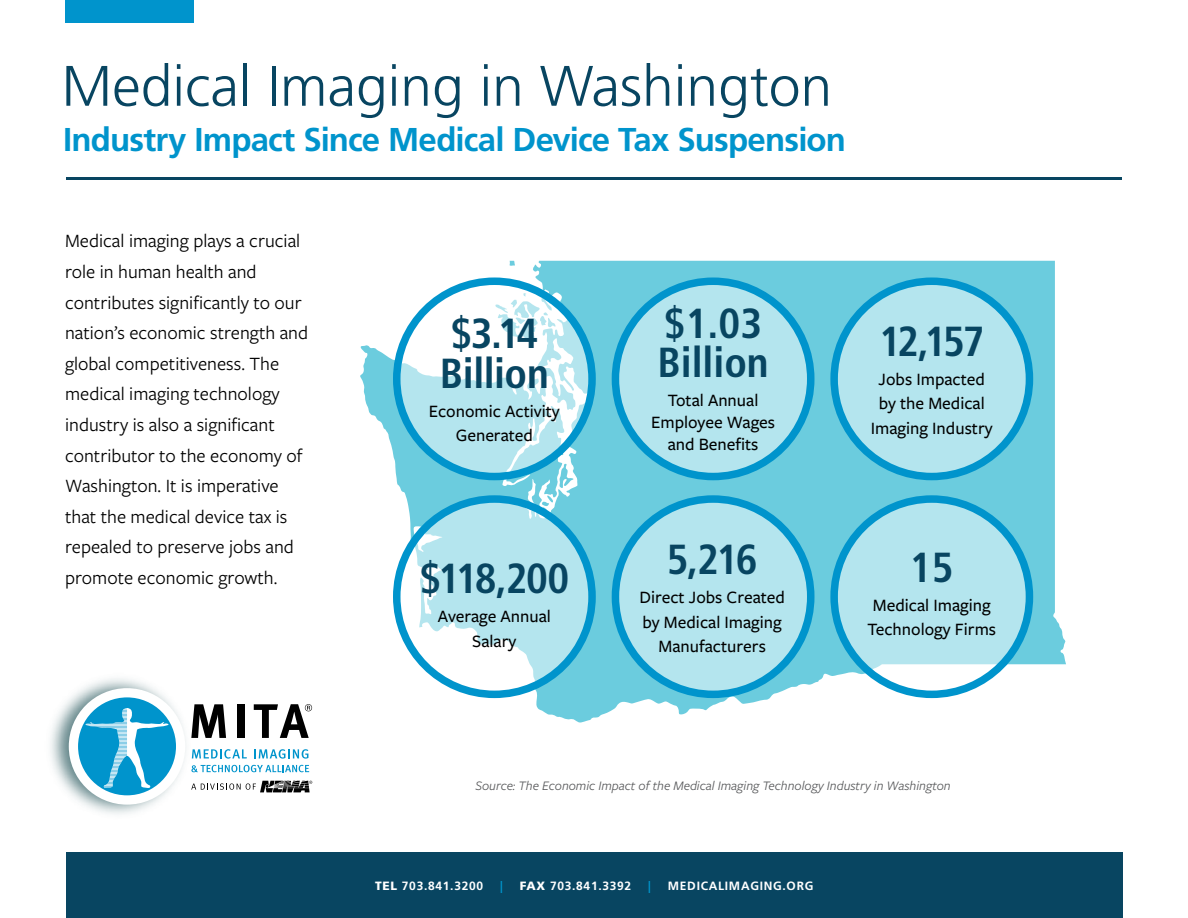
<style>
.page{position:relative;width:1188px;height:918px;background:#fff}
.page>*{position:absolute;margin:0;border:0;box-sizing:border-box;transform-origin:0 0}
.t1{font:300 57px "Frutiger LT Std";color:#084561}
.t2{font:700 condensed 42px/39.6px "Frutiger LT Std";letter-spacing:-.01em;color:#084561}
.t3{font:700 33px "Frutiger LT Std";letter-spacing:-.025em;color:#0094cc}
.t4{font:19.5px/30.6px "Freight Sans Pro";color:#000}
.t5{font:500 18px/24.6px "Freight Sans Pro";color:#000;text-align:center}
.t6{font:italic 13.5px "Freight Sans Pro";color:#58595b}
.t7{font:700 12px "Frutiger LT Std";letter-spacing:.06em;color:#fff}
.t8{font:700 12px "Frutiger LT Std";color:#0094cc}
.s1{font-weight:900}
</style>
<div class="page">
<svg style="left:360px;top:261px;width:706px;height:462px;fill:#6bccde"></svg>
<div style="left:66px;top:852px;width:1056px;height:66px;background:#084561"></div>
<svg style="left:397px;top:500px;width:195px;height:195px;fill:#b4e5ee"></svg>
<div style="left:393px;top:495px;width:203px;height:203px;border:8px solid #0094cc;border-radius:50%"></div>
<svg style="left:834px;top:500px;width:195px;height:195px;background:#b0e2ed"></svg>
<div style="left:830px;top:495px;width:203px;height:203px;border:8px solid #0094cc;border-radius:50%"></div>
<div style="left:834px;top:281px;width:195px;height:196px;background:#b4e5ee;border-radius:50%"></div>
<div style="left:830px;top:278px;width:203px;height:202px;border:8px solid #0094cc;border-radius:50%"></div>
<div style="left:615px;top:281px;width:195px;height:196px;background:#b4e5ee;border-radius:50%"></div>
<div style="left:612px;top:278px;width:202px;height:202px;border:8px solid #0094cc;border-radius:50%"></div>
<div style="left:615px;top:500px;width:195px;height:195px;background:#b4e5ee;border-radius:50%"></div>
<div style="left:612px;top:495px;width:202px;height:203px;border:8px solid #0094cc;border-radius:50%"></div>
<div style="left:65px;top:0;width:128px;height:22px;background:#0094cc"></div>
<svg style="left:397px;top:281px;width:195px;height:196px;fill:#b4e5ee"></svg>
<div style="left:393px;top:278px;width:203px;height:202px;border:8px solid #0094cc;border-radius:50%"></div>
<hr style="left:66px;top:177px;width:1056px;height:3px;background:#084561">
<img style="left:50px;top:678px;width:145px;height:136px">
<div style="left:69px;top:688px;width:116px;height:117px;background:#fff;border-radius:50%"></div>
<svg style="left:78px;top:697px;width:98px;height:98px"></svg>
<svg style="left:191px;top:704px;width:35px;height:34px"></svg>
<div style="left:237px;top:704px;width:8px;height:34px;background:#000"></div>
<svg style="left:192px;top:749px;width:55px;height:10px"></svg>
<svg style="left:254px;top:749px;width:54px;height:10px"></svg>
<svg style="left:191px;top:765px;width:118px;height:7px"></svg>
<svg style="left:191px;top:781px;width:121px;height:11px"></svg>
<svg style="left:254px;top:704px;width:58px;height:34px"></svg>
<h1 class="t1" style="left:62px;top:54px;width:772px">Medical Imaging in Washington</h1>
<h3 class="t3" style="left:63px;top:120px;width:785px">Industry Impact Since Medical Device Tax Suspension</h3>
<p class="t4" style="left:65px;top:225px;width:245px">Medical imaging plays a crucial role in human health and contributes significantly to our nation’s economic strength and global competitiveness. The medical imaging technology industry is also a significant contributor to the economy of<br>Washington. It is imperative that the medical device tax is repealed to preserve jobs and promote economic growth.</p>
<h2 class="t2" style="left:440px;top:314px;width:110px">$3.14<br>Billion</h2>
<p class="t5" style="left:429px;top:398px;width:133px">Economic Activity<br>Generated</p>
<h2 class="t2" style="left:419px;top:559px;width:152px">$118,200</h2>
<p class="t5" style="left:438px;top:604px;width:115px">Average Annual<br>Salary</p>
<h2 class="t2" style="left:657px;top:303px;width:113px">$1.03<br>Billion</h2>
<p class="t5" style="left:651px;top:389px;width:126px;line-height:21.6px">Total Annual<br>Employee Wages and Benefits</p>
<h2 class="t2" style="left:667px;top:540px;width:92px">5,216</h2>
<p class="t5" style="left:639px;top:584px;width:147px">Direct Jobs Created by Medical Imaging<br>Manufacturers</p>
<h2 class="t2" style="left:879px;top:321px;width:107px">12,157</h2>
<p class="t5" style="left:871px;top:366px;width:124px">Jobs Impacted by the Medical<br>Imaging Industry</p>
<h2 class="t2" style="left:910px;top:547px;width:45px">15</h2>
<p class="t5" style="left:867px;top:592px;width:130px">Medical Imaging<br>Technology Firms</p>
<p class="t6" style="left:475px;top:777px;width:477px">Source: The Economic Impact of the Medical Imaging Technology Industry in Washington</p>
<p class="t7" style="left:375px;top:878px;width:110px"><span class="s1">TEL</span> 703.841.3200</p>
<p class="t8" style="left:500px;top:878px;width:4px">|</p>
<p class="t7" style="left:520px;top:878px;width:113px"><span class="s1">FAX</span> 703.841.3392</p>
<p class="t8" style="left:648px;top:878px;width:4px">|</p>
<p class="t7" style="left:668px;top:878px;width:147px">MEDICALIMAGING.ORG</p>
</div>
